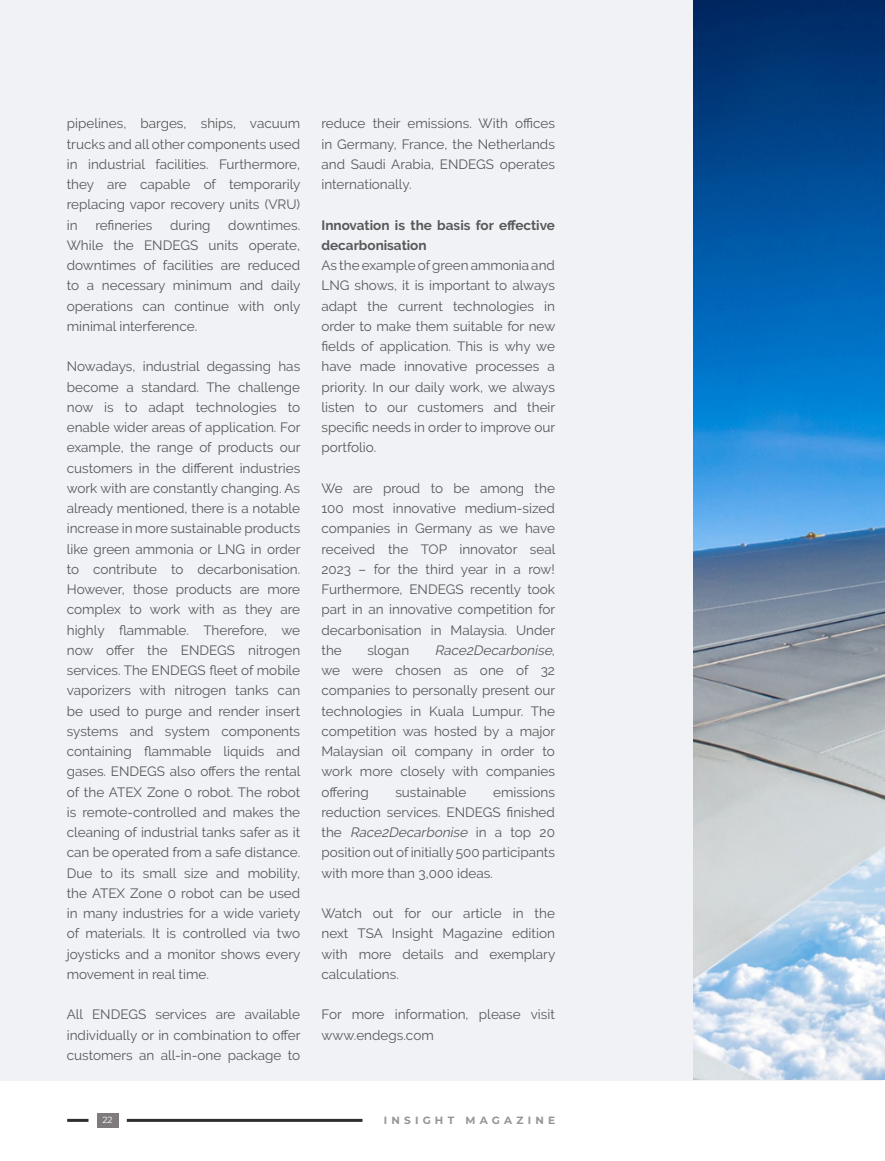
<style>
.page{position:relative;width:885px;height:1161px;background:#fff}
.page>*{position:absolute;margin:0;border:0;box-sizing:border-box;transform-origin:0 0}
.Body_Copy{font:13.5px/20.2px "Raleway";color:#57585a;text-align:justify}
.Body_Copy-2{font:700 13.5px/20.2px "Raleway";color:#57585a}
.t1{font:700 10.5px "Montserrat";letter-spacing:.4em;color:#939598}
.t2{font:9px "Montserrat";color:#fff}
.s1{font-style:italic}
</style>
<div class="page">
<div style="left:97px;top:1113px;width:21px;height:15px;background:#7f7b7d"></div>
<hr style="left:127px;top:1119px;width:235px;height:3px;background:#2e2d2f">
<hr style="left:67px;top:1119px;width:21px;height:3px;background:#2e2d2f">
<div style="left:0;top:0;width:882px;height:1080px;background:#f0f2f5"></div>
<img style="left:693px;top:0;width:191px;height:1080px">
<p class="Body_Copy" style="left:67px;top:113px;width:235px">pipelines, barges, ships, vacuum trucks and all other components used in industrial facilities. Furthermore, they are capable of temporarily replacing vapor recovery units (VRU) in</p>
<p class="Body_Copy" style="left:95px;top:215px;width:59px">refineries</p>
<p class="Body_Copy" style="left:170px;top:215px;width:42px">during</p>
<p class="Body_Copy" style="left:67px;top:215px;width:235px;text-indent:161px">downtimes.<br>While the ENDEGS units operate, downtimes of facilities are reduced to a necessary minimum and daily operations can continue with only minimal interference.</p>
<p class="Body_Copy" style="left:67px;top:356px;width:235px">Nowadays, industrial degassing has become a standard. The challenge now is to adapt technologies to enable wider areas of application. For example, the range of products our customers in the different industries work with are constantly changing. As already mentioned, there is a notable increase in more sustainable products like green ammonia or LNG in order to contribute to decarbonisation.<br>However, those products are more complex to work with as they are highly flammable. Therefore, we now offer the ENDEGS nitrogen services. The ENDEGS fleet of mobile vaporizers with nitrogen tanks can be used to purge and render insert systems and system components containing flammable liquids and gases. ENDEGS also offers the rental of the ATEX Zone 0 robot. The robot is remote-controlled and makes the cleaning of industrial tanks safer as it can be operated from a safe distance.<br>Due to its small size and mobility, the ATEX Zone 0 robot can be used in many industries for a wide variety of materials. It is controlled via two joysticks and a monitor shows every movement in real time.</p>
<p class="Body_Copy" style="left:67px;top:1004px;width:235px">All ENDEGS services are available individually or in combination to offer customers an all-in-one package to</p>
<p class="Body_Copy" style="left:321px;top:113px;width:235px">reduce their emissions. With offices in Germany, France, the Netherlands and Saudi Arabia, ENDEGS operates internationally.</p>
<p class="Body_Copy-2" style="left:321px;top:215px;width:235px">Innovation is the basis for effective decarbonisation</p>
<p class="Body_Copy" style="left:321px;top:255px;width:235px">As the example of green ammonia and LNG shows, it is important to always adapt the current technologies in order to make them suitable for new fields of application. This is why we have made innovative processes a priority. In our daily work, we always listen to our customers and their specific needs in order to improve our portfolio.</p>
<p class="Body_Copy" style="left:321px;top:478px;width:235px">We are proud to be among the 100 most innovative medium-sized companies in Germany as we have received the TOP innovator seal 2023 – for the third year in a row!<br>Furthermore, ENDEGS recently took part in an innovative competition for decarbonisation in Malaysia. Under the</p>
<p class="Body_Copy" style="left:321px;top:640px;width:235px;text-indent:113px"><span class="s1">Race2Decarbonise</span>, we were chosen as one of 32 companies to personally present our technologies in Kuala Lumpur. The competition was hosted by a major Malaysian oil company in order to work more closely with companies offering</p>
<p class="Body_Copy" style="left:367px;top:640px;width:43px">slogan</p>
<p class="Body_Copy" style="left:321px;top:782px;width:235px;text-indent:171px">emissions reduction services. ENDEGS finished t h e <span class="s1">Race2Decarbonise</span> i n a t o p 2 0 position out of initially 500 participants with more than 3,000 ideas.</p>
<p class="Body_Copy" style="left:321px;top:903px;width:235px">Watch out for our article in the next TSA Insight Magazine edition with more details and exemplary calculations.</p>
<p class="Body_Copy" style="left:321px;top:1004px;width:235px">For more information, please visit www.endegs.com</p>
<p class="Body_Copy" style="left:395px;top:782px;width:73px">sustainable</p>
<p class="t2" style="left:102px;top:1114px;width:12px">22</p>
<p class="t1" style="left:384px;top:1112px;width:173px">INSIGHT MAGAZINE</p>
</div>
